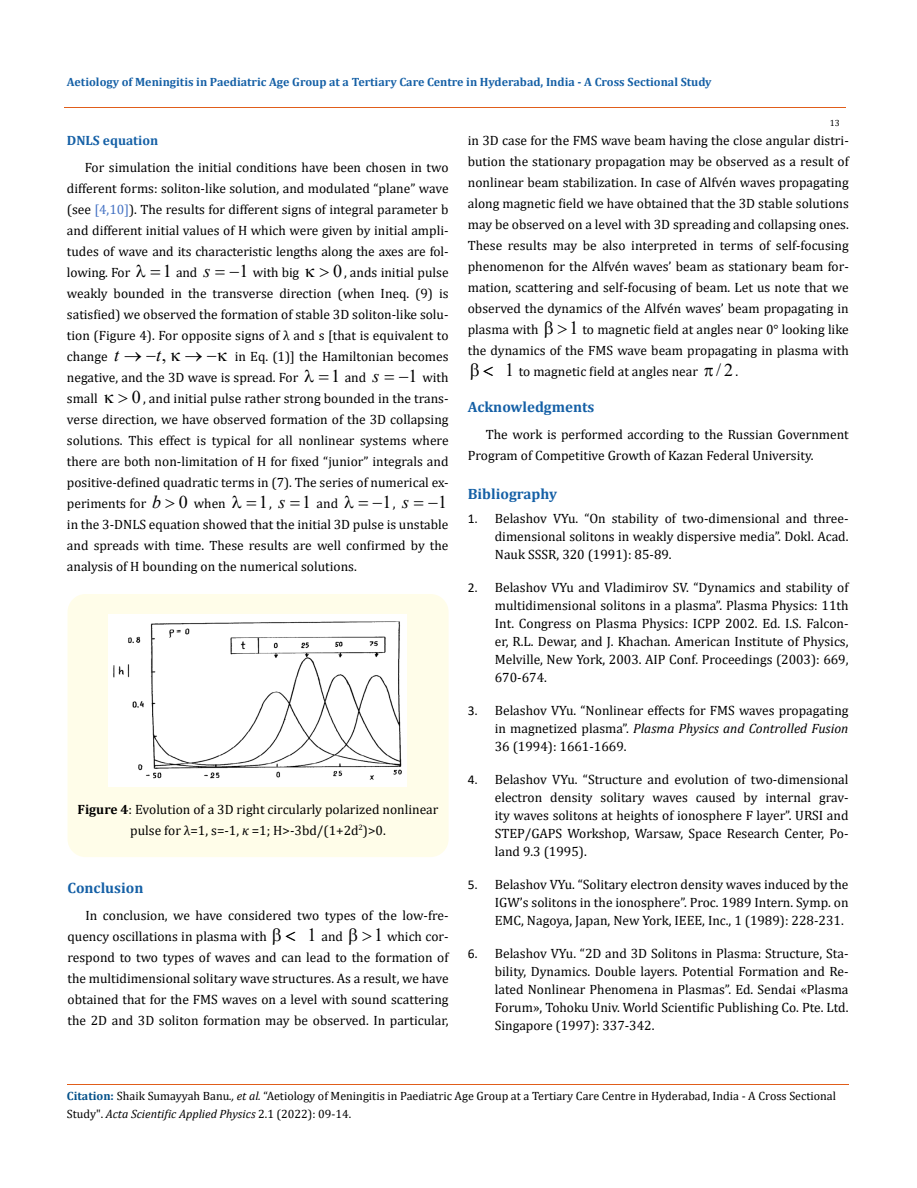
<style>
.page{position:relative;width:917px;height:1188px;background:#fff}
.page>*{position:absolute;margin:0;border:0;box-sizing:border-box;transform-origin:0 0}
.t1{font:18px "Times New Roman";color:#000}
.t2{font:700 15px "Cambria";color:#1560a6}
.t3{font:13.5px/21px "Cambria";color:#000;text-align:justify}
.t4{font:700 13.5px "Cambria";color:#1560a6}
.t5{font:12px/18px "Cambria";color:#000}
.t6{font:700 12px "Cambria";color:#1560a6}
.t7{font:9px "Cambria";color:#000}
.s1{color:#4472c4}
.s2{font-family:"Times New Roman";font-size:18px}
.s3{font-family:"Times New Roman";font-style:italic;font-size:18px}
.s4{font-family:"Cambria";font-size:13.5px}
.s5{font-style:italic}
.s6{font-weight:700}
.s7{font-family:"Times New Roman";font-size:18.6px}
.s8{font-family:"Calibri"}
.s9{font-weight:700;color:#035089}
</style>
<div class="page">
<div style="left:68px;top:594px;width:380px;height:263px;background:#fffde9;border-radius:18px"></div>
<img style="left:109px;top:615px;width:298px;height:171px">
<hr style="left:64px;top:108px;width:781px;height:1px;background:#e05d1a">
<hr style="left:67px;top:1084px;width:781px;height:1px;background:#e05d1a">
<p class="t6" style="left:67px;top:73px;width:646px">Aetiology of Meningitis in Paediatric Age Group at a Tertiary Care Centre in Hyderabad, India - A Cross Sectional Study</p>
<p class="t7" style="left:829px;top:118px;width:11px">13</p>
<p class="t4" style="left:67px;top:131px;width:93px">DNLS equation</p>
<p class="t3" style="left:67px;top:157px;width:383px;text-indent:18px">For simulation the initial conditions have been chosen in two different forms: soliton-like solution, and modulated “plane” wave (see <span class="s1">[4,10]</span>). The results for different signs of integral parameter b and different initial values of H which were given by initial ampli&shy;tudes of wave and its characteristic lengths along the axes are fol&shy;lowing. For</p>
<p class="t3" style="left:67px;top:262px;width:383px;text-indent:266px"><span class="s2">0</span>, ands initial pulse weakly bounded in the transverse direction (when Ineq. (9) is satisfied) we observed the formation of stable 3D soliton-like solu&shy;tion (Figure 4). For opposite signs of λ and s [that is equivalent to change <span class="s3">t</span> → −<span class="s3">t</span><span class="s2">,</span> → −</p>
<p class="t3" style="left:163px;top:262px;width:138px"><span class="s2">1</span> and <span class="s3">s</span> −<span class="s2">1</span> with big</p>
<p class="t3" style="left:67px;top:346px;width:383px;text-indent:168px">in Eq. (1)] the Hamiltonian becomes negative, and the 3D wave is spread. For</p>
<p class="t3" style="left:331px;top:367px;width:119px"><span class="s2">1</span> and <span class="s3">s</span> −<span class="s2">1</span> with</p>
<p class="t3" style="left:67px;top:388px;width:383px;text-indent:65px"><span class="s2">0</span> , and initial pulse rather strong bounded in the trans&shy;verse direction, we have observed formation of the 3D collapsing solutions. This effect is typical for all nonlinear systems where there are both non-limitation of H for fixed “junior” integrals and positive-defined quadratic terms in (7). The series of numerical ex&shy;periments for <span class="s3">b</span> <span class="s2">0</span> when</p>
<p class="t3" style="left:67px;top:388px;width:32px">small</p>
<p class="t3" style="left:259px;top:493px;width:81px"><span class="s2">1</span>, <span class="s3">s</span> <span class="s2">1</span> and</p>
<h1 class="t1" style="left:372px;top:490px;width:76px">−1<span class="s4">,</span> <span class="s5">s</span> −1</h1>
<p class="t3" style="left:67px;top:514px;width:383px">in the 3-DNLS equation showed that the initial 3D pulse is unstable and spreads with time. These results are well confirmed by the analysis of H bounding on the numerical solutions.</p>
<p class="t3" style="left:78px;top:798px;width:362px;text-align:center"><span class="s6">Figure 4</span>: Evolution of a 3D right circularly polarized nonlinear pulse for λ=1, s=-1, <span class="s5">κ</span> =1; H&gt;-3bd/(1+2d<sup>2</sup>)&gt;0.</p>
<p class="t2" style="left:68px;top:878px;width:77px">Conclusion</p>
<p class="t3" style="left:68px;top:905px;width:382px;text-indent:18px">In conclusion, we have considered two types of the low-fre&shy;quency oscillations in plasma with</p>
<p class="t3" style="left:68px;top:926px;width:382px;text-indent:306px"><span class="s7">1</span> which cor&shy;respond to two types of waves and can lead to the formation of the multidimensional solitary wave structures. As a result, we have obtained that for the FMS waves on a level with sound scattering the 2D and 3D soliton formation may be observed. In particular,</p>
<p class="t3" style="left:307px;top:926px;width:37px"><span class="s7">1</span> and</p>
<p class="t3" style="left:468px;top:130px;width:382px">in 3D case for the FMS wave beam having the close angular distri&shy;bution the stationary propagation may be observed as a result of nonlinear beam stabilization. In case of Alfvén waves propagating along magnetic field we have obtained that the 3D stable solutions may be observed on a level with 3D spreading and collapsing ones.<br>These results may be also interpreted in terms of self-focusing phenomenon for the Alfvén waves’ beam as stationary beam for&shy;mation, scattering and self-focusing of beam. Let us note that we observed the dynamics of the Alfvén waves’ beam propagating in plasma with</p>
<p class="t3" style="left:569px;top:319px;width:281px"><span class="s7">1</span> to magnetic field at angles near 0° looking like</p>
<p class="t3" style="left:468px;top:340px;width:382px">the dynamics of the FMS wave beam propagating in plasma with</p>
<p class="t3" style="left:505px;top:361px;width:235px"><span class="s7">1</span> to magnetic field at angles near <span class="s2">/ 2</span> .</p>
<p class="t2" style="left:468px;top:397px;width:128px">Acknowledgments</p>
<p class="t3" style="left:468px;top:424px;width:382px;text-indent:18px">The work is performed according to the Russian Government<br>Program of Competitive Growth of Kazan Federal University.</p>
<p class="t2" style="left:468px;top:483px;width:91px">Bibliography</p>
<p class="t3" style="left:495px;top:510px;width:355px;line-height:18px;text-indent:-27px"><span class="s8">1.</span> Belashov VYu. “On stability of two-dimensional and three&shy;dimensional solitons in weakly dispersive media”. Dokl. Acad.<br>Nauk SSSR, 320 (1991): 85-89.</p>
<p class="t3" style="left:495px;top:578px;width:355px;line-height:18px;text-indent:-27px"><span class="s8">2.</span> Belashov VYu and Vladimirov SV. “Dynamics and stability of multidimensional solitons in a plasma”. Plasma Physics: 11th Int. Congress on Plasma Physics: ICPP 2002. Ed. I.S. Falcon&shy;er, R.L. Dewar, and J. Khachan. American Institute of Physics, Melville, New York, 2003. AIP Conf. Proceedings (2003): 669, 670-674.</p>
<p class="t3" style="left:495px;top:701px;width:355px;line-height:18px;text-indent:-27px"><span class="s8">3.</span> Belashov VYu. “Nonlinear effects for FMS waves propagating in magnetized plasma”. <span class="s5">Plasma Physics and Controlled Fusion </span>36 (1994): 1661-1669.</p>
<p class="t3" style="left:495px;top:770px;width:355px;line-height:18px;text-indent:-27px"><span class="s8">4.</span> Belashov VYu. “Structure and evolution of two-dimensional electron density solitary waves caused by internal grav&shy;ity waves solitons at heights of ionosphere F layer”. URSI and STEP/GAPS Workshop, Warsaw, Space Research Center, Po&shy;land 9.3 (1995).</p>
<p class="t3" style="left:495px;top:875px;width:355px;line-height:18px;text-indent:-27px"><span class="s8">5.</span> Belashov VYu. “Solitary electron density waves induced by the IGW’s solitons in the ionosphere”. Proc. 1989 Intern. Symp. on EMC, Nagoya, Japan, New York, IEEE, Inc., 1 (1989): 228-231.</p>
<p class="t3" style="left:495px;top:944px;width:355px;line-height:18px;text-indent:-27px"><span class="s8">6.</span> Belashov VYu. “2D and 3D Solitons in Plasma: Structure, Sta&shy;bility, Dynamics. Double layers. Potential Formation and Re&shy;lated Nonlinear Phenomena in Plasmas”. Ed. Sendai «Plasma Forum», Tohoku Univ. World Scientific Publishing Co. Pte. Ltd.<br>Singapore (1997): 337-342.</p>
<p class="t5" style="left:67px;top:1087px;width:770px"><span class="s9">Citation:</span> Shaik Sumayyah Banu<span class="s5">., et al.</span> “Aetiology of Meningitis in Paediatric Age Group at a Tertiary Care Centre in Hyderabad, India - A Cross Sectional<br>Study". <span class="s5">Acta Scientific Applied Physics</span> 2.1 (2022): 09-14.</p>
</div>
